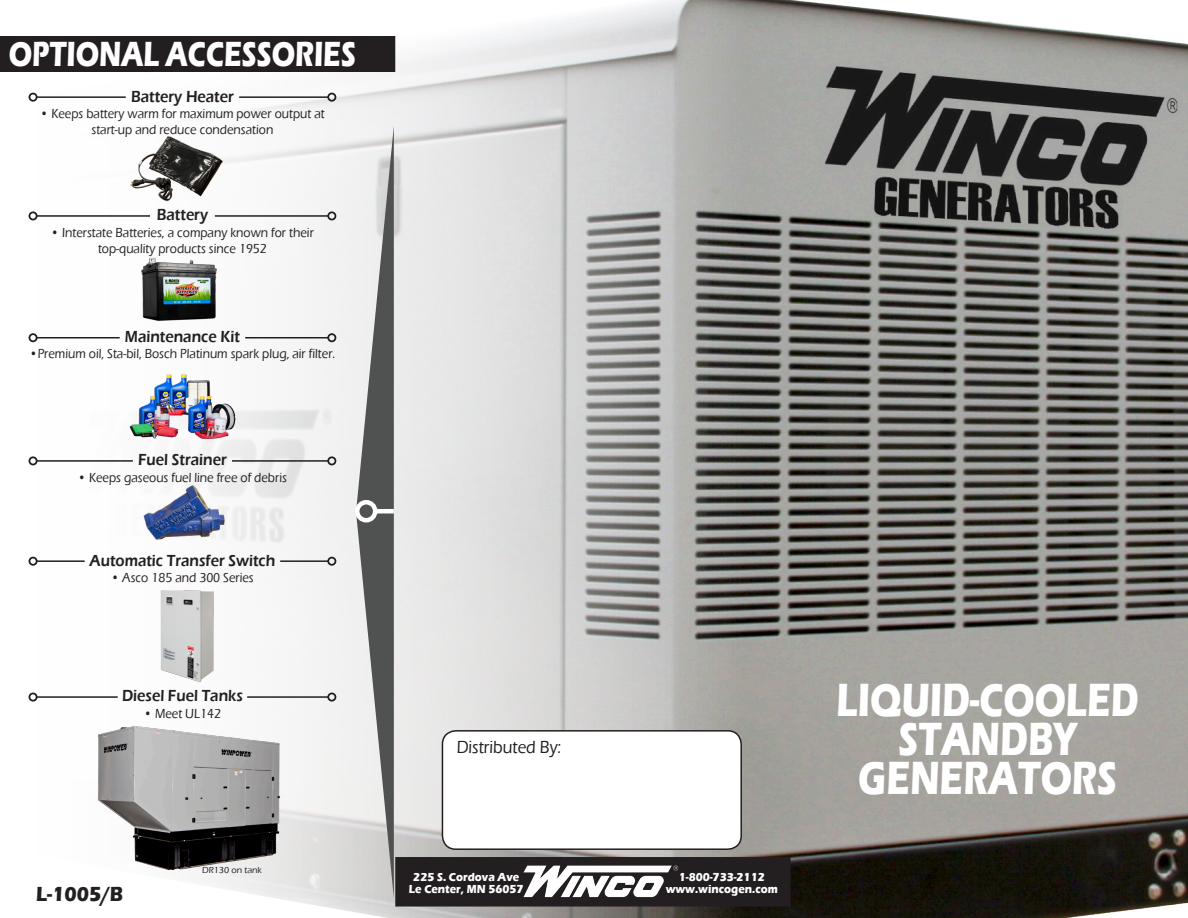
<style>
.page{position:relative;width:1188px;height:918px;background:#fff}
.page>*{position:absolute;margin:0;border:0;box-sizing:border-box;transform-origin:0 0}
.t1{font:700 48px "Eras ITC";color:#fff;scale:.75 1}
.t2{font:700 36px "Eras ITC";color:#fff;scale:.75 1}
.t3{font:700 21px "Eras ITC";color:#231f20;scale:.9 1}
.t4{font:500 18px "Eras ITC";color:#231f20;scale:.9 1}
.t5{font:600 16.5px "Eras ITC";color:#231f20;scale:.9 1}
.t6{font:500 13.5px/16.2px "Eras ITC";color:#231f20;text-align:center;scale:.9 1}
.t7{font:700 12px "Eras ITC";color:#fff;scale:.9 1}
.t8{font:500 9px "Eras ITC";color:#231f20}
</style>
<div class="page">
<img style="left:28px;top:0;width:1160px;height:918px">
<div style="left:395px;top:857px;width:396px;height:50px;background:#231f20"></div>
<img style="left:523px;top:865px;width:156px;height:33px">
<div style="left:442px;top:731px;width:299px;height:118px;background:#fff;border-radius:14px"></div>
<div style="left:442px;top:730px;width:300px;height:120px;border:2px solid #231f20;border-radius:14px"></div>
<svg style="left:356px;top:126px;width:38px;height:772px"></svg>
<hr style="left:375px;top:509px;width:19px;height:4px;background:#fff">
<div style="left:355px;top:500px;width:22px;height:22px;border:4px solid #fff;border-radius:50%"></div>
<div style="left:0;top:36px;width:395px;height:36px;background:#231f20"></div>
<img style="left:126px;top:247px;width:114px;height:80px">
<img style="left:125px;top:368px;width:114px;height:79px">
<img style="left:125px;top:475px;width:114px;height:79px">
<img style="left:144px;top:566px;width:88px;height:128px">
<img style="left:94px;top:725px;width:190px;height:148px">
<hr style="left:239px;top:96px;width:89px;height:2px;background:#231f20">
<div style="left:327px;top:93px;width:9px;height:9px;border:2px solid #231f20;border-radius:50%"></div>
<hr style="left:215px;top:215px;width:113px;height:2px;background:#231f20">
<div style="left:327px;top:211px;width:9px;height:9px;border:2px solid #231f20;border-radius:50%"></div>
<hr style="left:245px;top:337px;width:83px;height:1px;background:#231f20">
<div style="left:327px;top:333px;width:9px;height:9px;border:2px solid #231f20;border-radius:50%"></div>
<hr style="left:232px;top:460px;width:96px;height:2px;background:#231f20">
<div style="left:327px;top:456px;width:9px;height:9px;border:2px solid #231f20;border-radius:50%"></div>
<hr style="left:280px;top:560px;width:48px;height:2px;background:#231f20">
<div style="left:327px;top:557px;width:9px;height:9px;border:2px solid #231f20;border-radius:50%"></div>
<hr style="left:247px;top:696px;width:81px;height:2px;background:#231f20">
<div style="left:327px;top:693px;width:9px;height:9px;border:2px solid #231f20;border-radius:50%"></div>
<hr style="left:37px;top:96px;width:89px;height:2px;background:#231f20">
<div style="left:29px;top:93px;width:9px;height:9px;border:2px solid #231f20;border-radius:50%"></div>
<hr style="left:37px;top:215px;width:113px;height:2px;background:#231f20">
<div style="left:29px;top:211px;width:9px;height:9px;border:2px solid #231f20;border-radius:50%"></div>
<hr style="left:37px;top:337px;width:83px;height:1px;background:#231f20">
<div style="left:29px;top:333px;width:9px;height:9px;border:2px solid #231f20;border-radius:50%"></div>
<hr style="left:37px;top:460px;width:96px;height:2px;background:#231f20">
<div style="left:29px;top:456px;width:9px;height:9px;border:2px solid #231f20;border-radius:50%"></div>
<hr style="left:37px;top:560px;width:48px;height:2px;background:#231f20">
<div style="left:29px;top:557px;width:9px;height:9px;border:2px solid #231f20;border-radius:50%"></div>
<hr style="left:37px;top:696px;width:81px;height:2px;background:#231f20">
<div style="left:29px;top:693px;width:9px;height:9px;border:2px solid #231f20;border-radius:50%"></div>
<img style="left:118px;top:130px;width:114px;height:79px">
<p class="t2" style="left:9px;top:34px;width:464px">OPTIONAL ACCESSORIES</p>
<p class="t5" style="left:131px;top:87px;width:116px">Battery Heater</p>
<p class="t6" style="left:40px;top:105px;width:318px">• Keeps battery warm for maximum power output at start-up and reduce condensation</p>
<p class="t5" style="left:157px;top:206px;width:58px">Battery</p>
<p class="t6" style="left:51px;top:224px;width:294px">• Interstate Batteries, a company known for their</p>
<p class="t6" style="left:98px;top:240px;width:189px">top-quality products since 1952</p>
<p class="t5" style="left:125px;top:327px;width:129px">Maintenance Kit</p>
<p class="t6" style="left:30px;top:346px;width:341px">•Premium oil, Sta-bil, Bosch Platinum spark plug, air filter.</p>
<p class="t5" style="left:138px;top:450px;width:100px">Fuel Strainer</p>
<p class="t6" style="left:78px;top:469px;width:234px">• Keeps gaseous fuel line free of debris</p>
<p class="t5" style="left:90px;top:551px;width:208px">Automatic Transfer Switch</p>
<p class="t6" style="left:111px;top:569px;width:160px">• Asco 185 and 300 Series</p>
<p class="t5" style="left:122px;top:687px;width:136px">Diesel Fuel Tanks</p>
<p class="t6" style="left:144px;top:705px;width:87px">• Meet UL142</p>
<p class="t3" style="left:36px;top:882px;width:98px">L-1005/B</p>
<p class="t8" style="left:202px;top:865px;width:61px">DR130 on tank</p>
<p class="t4" style="left:457px;top:737px;width:118px">Distributed By:</p>
<p class="t7" style="left:413px;top:870px;width:119px">225 S. Cordova Ave</p>
<p class="t7" style="left:409px;top:882px;width:129px">Le Center, MN 56057</p>
<p class="t7" style="left:679px;top:870px;width:97px">1-800-733-2112</p>
<p class="t7" style="left:666px;top:882px;width:126px">www.wincogen.com</p>
<p class="t1" style="left:837px;top:672px;width:404px">LIQUID-COOLED</p>
<p class="t1" style="left:899px;top:711px;width:239px">STANDBY</p>
<p class="t1" style="left:858px;top:750px;width:347px">GENERATORS</p>
</div>
